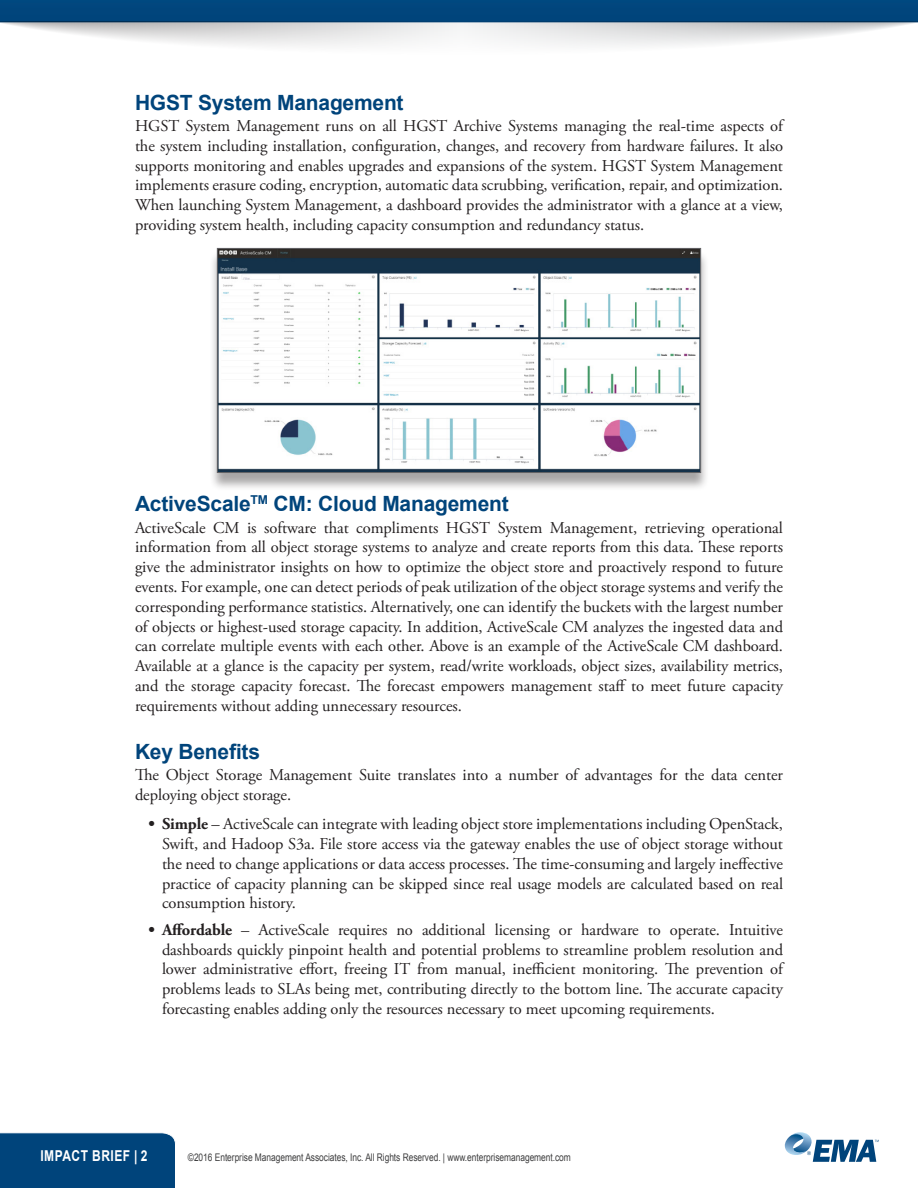
<style>
.page{position:relative;width:918px;height:1188px;background:#fff}
.page>*{position:absolute;margin:0;border:0;box-sizing:border-box;transform-origin:0 0}
.Heading_1{font:700 21px "Arial";letter-spacing:-.01em;color:#00447b}
.t1{font:16.5px/19.8px "Adobe Garamond Pro";letter-spacing:-.005em;color:#231f20;text-align:justify}
.Page_footer{font:700 15px "Arial";letter-spacing:.04em;color:#fff;scale:.8 1}
.Copyright_info{font:10.5px "Arial";letter-spacing:-.005em;color:#3e3e3f;scale:.8 1}
.s1{font-weight:700}
</style>
<div class="page">
<div style="left:0;top:1132px;width:176px;height:56px;background:#00447b"></div>
<svg style="left:784px;top:1132px;width:95px;height:30px"></svg>
<svg style="left:0;top:0;width:918px;height:46px"></svg>
<div style="left:209px;top:250px;width:500px;height:241px;background:#231f20;opacity:.4"></div>
<img style="left:219px;top:250px;width:480px;height:221px">
<div style="left:217px;top:248px;width:484px;height:225px;border:1px solid #636366"></div>
<p class="Heading_1" style="left:135px;top:88px;width:270px">HGST System Management</p>
<p class="t1" style="left:135px;top:116px;width:650px">HGST System Management runs on all HGST Archive Systems managing the real-time aspects of the system including installation, configuration, changes, and recovery from hardware failures. It also supports monitoring and enables upgrades and expansions of the system. HGST System Management implements erasure coding, encryption, automatic data scrubbing, verification, repair, and optimization.<br>When launching System Management, a dashboard provides the administrator with a glance at a view, providing system health, including capacity consumption and redundancy status.</p>
<p class="Heading_1" style="left:135px;top:490px;width:375px">ActiveScale<sup>TM</sup> CM: Cloud Management</p>
<p class="t1" style="left:135px;top:518px;width:650px">ActiveScale CM is software that compliments HGST System Management, retrieving operational information from all object storage systems to analyze and create reports from this data. These reports give the administrator insights on how to optimize the object store and proactively respond to future events. For example, one can detect periods of peak utilization of the object storage systems and verify the corresponding performance statistics. Alternatively, one can identify the buckets with the largest number of objects or highest-used storage capacity. In addition, ActiveScale CM analyzes the ingested data and can correlate multiple events with each other. Above is an example of the ActiveScale CM dashboard.<br>Available at a glance is the capacity per system, read/write workloads, object sizes, availability metrics, and the storage capacity forecast. The forecast empowers management staff to meet future capacity requirements without adding unnecessary resources.</p>
<p class="Heading_1" style="left:135px;top:738px;width:127px">Key Benefits</p>
<p class="t1" style="left:135px;top:766px;width:649px">The Object Storage Management Suite translates into a number of advantages for the data center deploying object storage.</p>
<p class="t1" style="left:162px;top:815px;width:623px;text-indent:-14px"><span class="s1">• Simple</span> – ActiveScale can integrate with leading object store implementations including OpenStack, Swift, and Hadoop S3a. File store access via the gateway enables the use of object storage without the need to change applications or data access processes. The time-consuming and largely ineffective practice of capacity planning can be skipped since real usage models are calculated based on real consumption history.</p>
<p class="t1" style="left:162px;top:920px;width:623px;text-indent:-14px"><span class="s1">• Affordable</span> – ActiveScale requires no additional licensing or hardware to operate. Intuitive dashboards quickly pinpoint health and potential problems to streamline problem resolution and lower administrative effort, freeing IT from manual, inefficient monitoring. The prevention of problems leads to SLAs being met, contributing directly to the bottom line. The accurate capacity forecasting enables adding only the resources necessary to meet upcoming requirements.</p>
<p class="Page_footer" style="left:40px;top:1146px;width:135px">IMPACT BRIEF | 2</p>
<p class="Copyright_info" style="left:188px;top:1150px;width:480px">©2016 Enterprise Management Associates, Inc. All Rights Reserved. | www.enterprisemanagement.com</p>
</div>
